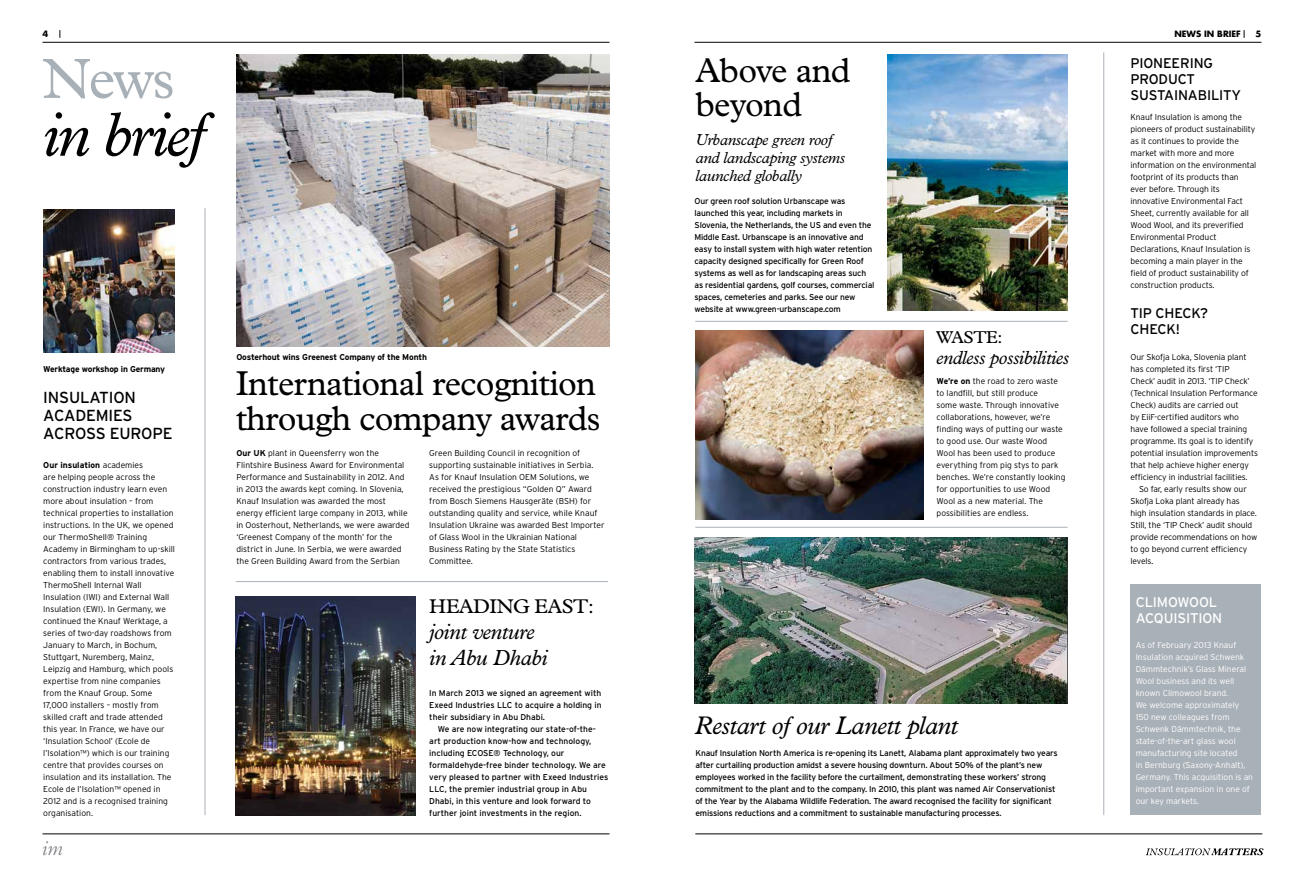
<style>
.page{position:relative;width:1304px;height:879px;background:#fff}
.page>*{position:absolute;margin:0;border:0;box-sizing:border-box;transform-origin:0 0}
.t1{font:italic 62.7px "Plantin";color:#000}
.t2{font:57.1px "Plantin";color:#a9b1b8}
.t3{font:34.7px/34.7px "Plantin";letter-spacing:-.02em;color:#000}
.t4{font:italic 25.6px "Plantin";letter-spacing:-.02em;color:#000}
.t5{font:italic 22px/26px "Plantin";letter-spacing:-.02em;color:#000}
.t6{font:20px "Plantin";letter-spacing:-.02em;color:#000}
.t7{font:italic 19px "Plantin";letter-spacing:-.02em;color:#000}
.t8{font:17.3px "Plantin";letter-spacing:-.02em;color:#000}
.t9{font:italic 16px/18px "Plantin";letter-spacing:-.02em;color:#000}
.t10{font:16px/18px "Interstate";letter-spacing:-.01em;color:#000}
.t11{font:14px/16px "Interstate";letter-spacing:-.01em;color:#000}
.t12{font:14px/16px "Interstate";letter-spacing:-.01em;color:#fff}
.t13{font:300 8.5px/12px "Interstate";letter-spacing:-.005em;color:#000}
.t14{font:8.5px/12px "Interstate";letter-spacing:-.02em;color:#000}
.t15{font:300 8.5px/12px "Interstate";color:#fff}
.t16{font:8.5px/12px "Interstate";color:#000}
.t17{font:700 8.5px "Interstate";letter-spacing:-.02em;color:#000}
.t18{font:700 8.5px "Futura";color:#000}
.s1{font-weight:700}
</style>
<div class="page">
<hr style="left:43px;top:42px;width:566px;height:1px;background:#000">
<hr style="left:694px;top:42px;width:567px;height:1px;background:#000">
<hr style="left:43px;top:833px;width:566px;height:1px;background:#000">
<hr style="left:695px;top:833px;width:567px;height:1px;background:#000">
<svg style="left:1146px;top:848px;width:118px;height:7px"></svg>
<svg style="left:43px;top:841px;width:19px;height:14px"></svg>
<div style="left:1130px;top:584px;width:131px;height:231px;background:#a9b1b8"></div>
<img style="left:236px;top:597px;width:180px;height:218px">
<img style="left:43px;top:210px;width:131px;height:142px">
<img style="left:695px;top:331px;width:228px;height:189px">
<hr style="left:205px;top:208px;width:1px;height:607px;background:#a9b1b8">
<hr style="left:695px;top:527px;width:373px;height:1px;background:#a9b1b8">
<hr style="left:236px;top:581px;width:372px;height:1px;background:#a9b1b8">
<hr style="left:695px;top:321px;width:373px;height:1px;background:#a9b1b8">
<hr style="left:1103px;top:52px;width:1px;height:763px;background:#a9b1b8">
<img style="left:694px;top:537px;width:374px;height:166px">
<img style="left:236px;top:54px;width:373px;height:292px">
<img style="left:887px;top:54px;width:181px;height:257px">
<p class="t18" style="left:43px;top:28px;width:7px">4</p>
<p class="t18" style="left:1174px;top:28px;width:68px">NEWS IN BRIEF</p>
<p class="t18" style="left:1256px;top:28px;width:7px">5</p>
<h2 class="t2" style="left:43px;top:46px;width:134px">News</h2>
<h1 class="t1" style="left:43px;top:98px;width:164px">in brief</h1>
<h3 class="t3" style="left:695px;top:52px;width:157px">Above and beyond</h3>
<h3 class="t11" style="left:1130px;top:55px;width:84px">Pioneeri ng product sustai nabili</h3>
<h3 class="t11" style="left:1223px;top:87px;width:20px">ty</h3>
<p class="t13" style="left:1130px;top:111px;width:127px">Knauf Insulation is among the pioneers of product sustainability as it continues to provide the market with more and more information on the environmental footprint of its products than ever before. Through its innovative Environmental Fact<br>Sheet, currently available for all<br>Wood Wool, and its preverified<br>Environmental Product<br>Declarations, Knauf Insulation is becoming a main player in the field of product sustainability of construction products.</p>
<h3 class="t9" style="left:695px;top:130px;width:151px">Urbanscape green roof and landscaping systems launched globally</h3>
<p class="t14" style="left:694px;top:195px;width:181px">Our green roof solution U rbanscape was launched this year, including markets in Slovenia, the Netherlands, the US and even the Middle East. U rbanscape is an innovative and easy to install system with high water retention capacity designed specifically for Green Roof systems as well as for landscaping areas such as residential gardens, golf courses, commercial spaces, cemeteries and parks. See our new website at www.green-urbanscape.com</p>
<h3 class="t11" style="left:1130px;top:305px;width:79px">TIP check?<br>Check!</h3>
<p class="t13" style="left:1130px;top:351px;width:129px">Our Skofja Loka, Slovenia plant has completed its first ‘TIP<br>Check’ audit in 2013. ‘TIP Check’ (Technical Insulation Performance Check) audits are carried out<br>by EiiF-certified auditors who have followed a special training programme. Its goal is to identify potential insulation improvements that help achieve higher energy efficiency in industrial facilities.</p>
<p class="t13" style="left:1130px;top:483px;width:128px;text-indent:8px">So far, early results show our<br>Skofja Loka plant already has high insulation standards in place.<br>Still, the ‘TIP Check’ audit should provide recommendations on how to go beyond current efficiency levels.</p>
<h3 class="t8" style="left:936px;top:327px;width:68px">Waste:</h3>
<h3 class="t7" style="left:936px;top:346px;width:135px">endless possibilities</h3>
<p class="t17" style="left:236px;top:352px;width:192px">Oosterhout wins Greenest Company of the Month</p>
<p class="t17" style="left:43px;top:364px;width:123px">Werktage workshop in Germany</p>
<h3 class="t3" style="left:236px;top:366px;width:366px">International recognition through company awards</h3>
<p class="t13" style="left:937px;top:375px;width:130px"><span class="s1">We’re on</span> the road to zero waste to landfill, but still produce<br>some waste. Through innovative collaborations, however, we’re finding ways of putting our waste to good use. Our waste Wood<br>Wool has been used to produce everything from pig stys to park benches. We’re constantly looking for opportunities to use Wood<br>Wool as a new material. The possibilities are endless.</p>
<h3 class="t10" style="left:43px;top:388px;width:94px">Insulation acad</h3>
<h3 class="t10" style="left:43px;top:406px;width:131px;text-align:center">emi es<br>across Europe</h3>
<p class="t13" style="left:236px;top:447px;width:175px"><span class="s1">Our UK</span> plant in Queensferry won the Flintshire Business Award for Environmental Performance and Sustainability in 2012. And in 2013 the awards kept coming. In Slovenia, Knauf Insulation was awarded the most energy efficient large company in 2013, while in Oosterhout, Netherlands, we were awarded ‘Greenest Company of the month’ for the district in June. In Serbia, we were awarded the Green Building Award from the Serbian</p>
<p class="t13" style="left:429px;top:447px;width:177px">Green Building Council in recognition of supporting sustainable initiatives in Serbia.<br>As for Knauf Insulation OEM Solutions, we received the prestigious “Golden Q” Award from Bosch Siemens Hausgeräte (BSH) for outstanding quality and service, while Knauf Insulation Ukraine was awarded Best Importer of Glass Wool in the Ukrainian National Business Rating by the State Statistics Committee.</p>
<p class="t13" style="left:43px;top:459px;width:133px"><span class="s1">Our insulation</span> academies<br>are helping people across the construction industry learn even more about insulation – from technical properties to installation instructions. In the UK, we opened our ThermoShell® Training<br>Academy in Birmingham to up-skill contractors from various trades, enabling them to install innovative<br>ThermoShell Internal Wall<br>Insulation (IWI) and External Wall<br>Insulation (EWI). In Germany, we continued the Knauf Werktage, a series of two-day roadshows from<br>January to March, in Bochum,<br>Stuttgart, Nuremberg, Mainz,<br>Leipzig and Hamburg, which pools expertise from nine companies from the Knauf Group. Some<br>17,000 installers – mostly from skilled craft and trade attended this year. In France, we have our ‘Insulation School’ (Ecole de l’Isolation™) which is our training centre that provides courses on insulation and its installation. The<br>Ecole de l’Isolation™ opened in<br>2012 and is a recognised training organisation.</p>
<h3 class="t12" style="left:1136px;top:594px;width:88px">Climowool acquisition</h3>
<p class="t15" style="left:1136px;top:639px;width:119px">As of February 2013 Knauf<br>Insulation acquired Schwenk<br>Dämmtechnik’s Glass Mineral<br>Wool business and its well known Climowool brand.<br>We welcome approximately<br>150 new colleagues from<br>Schwenk Dämmtechnik, the state-of-the-art glass wool manufacturing site located<br>in Bernburg (Saxony-Anhalt),<br>Germany. This acquisition is an important expansion in one of our key markets.</p>
<h3 class="t6" style="left:429px;top:594px;width:166px">Heading East:</h3>
<h3 class="t5" style="left:429px;top:618px;width:121px">joint venture in Abu Dhabi</h3>
<p class="t14" style="left:429px;top:687px;width:174px;text-align:justify">In March 2013 we signed an agreement with Exeed Industries LLC to acquire a holding in their subsidiary in Abu Dhabi.</p>
<p class="t16" style="left:429px;top:723px;width:168px;text-indent:8px">We are now integrating our state-of-the&shy;art production know-how and technology, including ECOSE</p>
<h3 class="t4" style="left:695px;top:710px;width:266px">Restart of our Lanett plant</h3>
<p class="t16" style="left:429px;top:747px;width:181px;text-indent:64px">® Technology, our formaldehyde-free binder technology. We are very pleased to partner with Exeed Industries LLC, the premier industrial group in Abu Dhabi, in this venture and look forward to further joint investments in the region.</p>
<p class="t14" style="left:695px;top:747px;width:364px">Knauf Insulation North America is re-opening its Lanett, Alabama plant approximately two years after curtailing production amidst a severe housing downturn. About 50% of the plant’s new employees worked in the facility before the curtailment, demonstrating these workers’ strong commitment to the plant and to the company. In 2010, this plant was named Air Conservationist of the Year by the Alabama Wildlife Federation. The award recognised the facility for significant emissions reductions and a commitment to sustainable manufacturing processes.</p>
</div>
